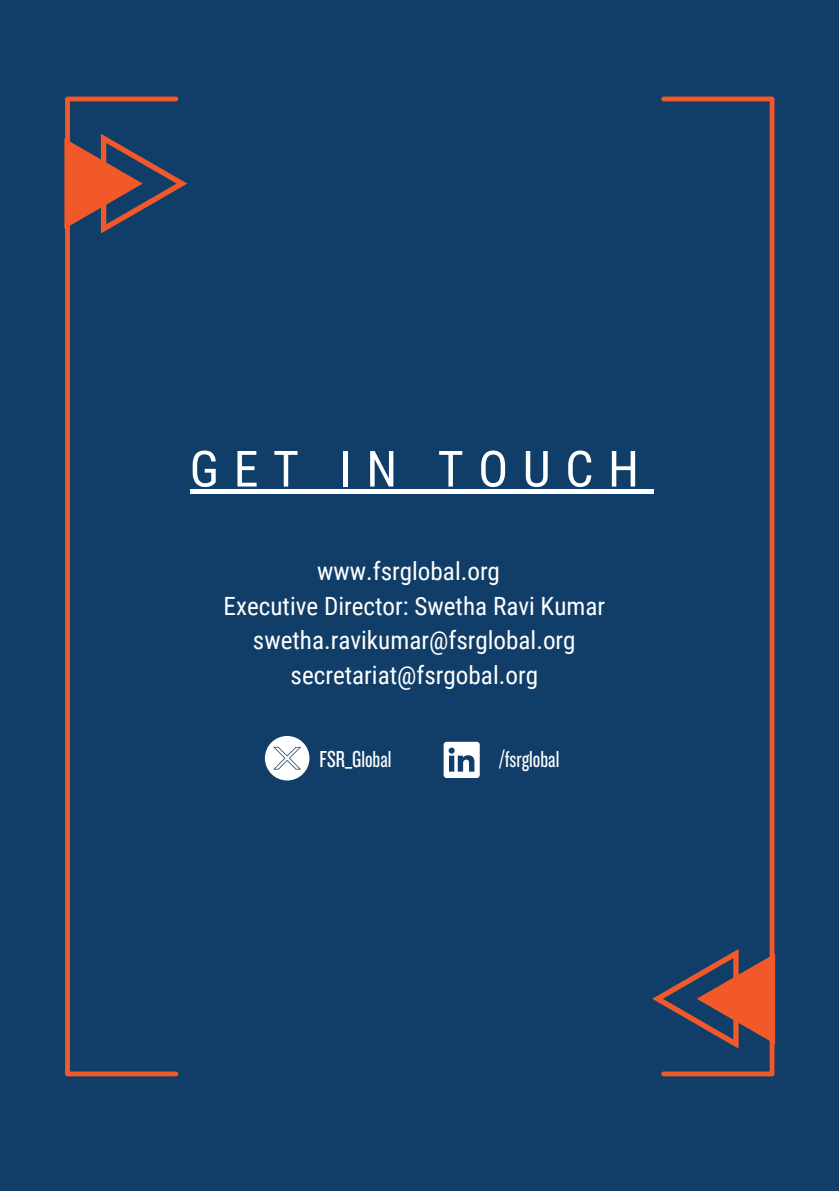
<style>
.page{position:relative;width:839px;height:1191px;background:#fff}
.page>*{position:absolute;margin:0;border:0;box-sizing:border-box;transform-origin:0 0}
.t1{font:50px "Roboto Condensed";letter-spacing:.29em;color:#fff}
.t2{font:25.2px "Roboto Condensed";color:#fff}
.t3{font:24px "Knockout 28";color:#fff}
</style>
<div class="page">
<div style="left:0;top:0;width:838px;height:1191px;background:#103e69"></div>
<svg style="left:65px;top:97px;width:113px;height:979px"></svg>
<svg style="left:661px;top:97px;width:113px;height:979px"></svg>
<svg style="left:64px;top:134px;width:123px;height:99px"></svg>
<svg style="left:652px;top:950px;width:123px;height:99px"></svg>
<hr style="left:190px;top:490px;width:463px;height:4px;background:#fff">
<svg style="left:443px;top:742px;width:36px;height:36px"></svg>
<svg style="left:265px;top:736px;width:44px;height:44px"></svg>
<p class="t1" style="left:190px;top:440px;width:451px">GET IN TOUCH</p>
<p class="t2" style="left:317px;top:557px;width:184px">www.fsrglobal.org</p>
<h1 class="t2" style="left:223px;top:591px;width:383px">Executive Director: Swetha Ravi Kumar</h1>
<p class="t2" style="left:253px;top:626px;width:324px">swetha.ravikumar@fsrglobal.org</p>
<p class="t2" style="left:290px;top:660px;width:249px">secretariat@fsrgobal.org</p>
<p class="t3" style="left:319px;top:744px;width:73px">FSR_Global</p>
<p class="t3" style="left:499px;top:744px;width:62px">/fsrglobal</p>
</div>
